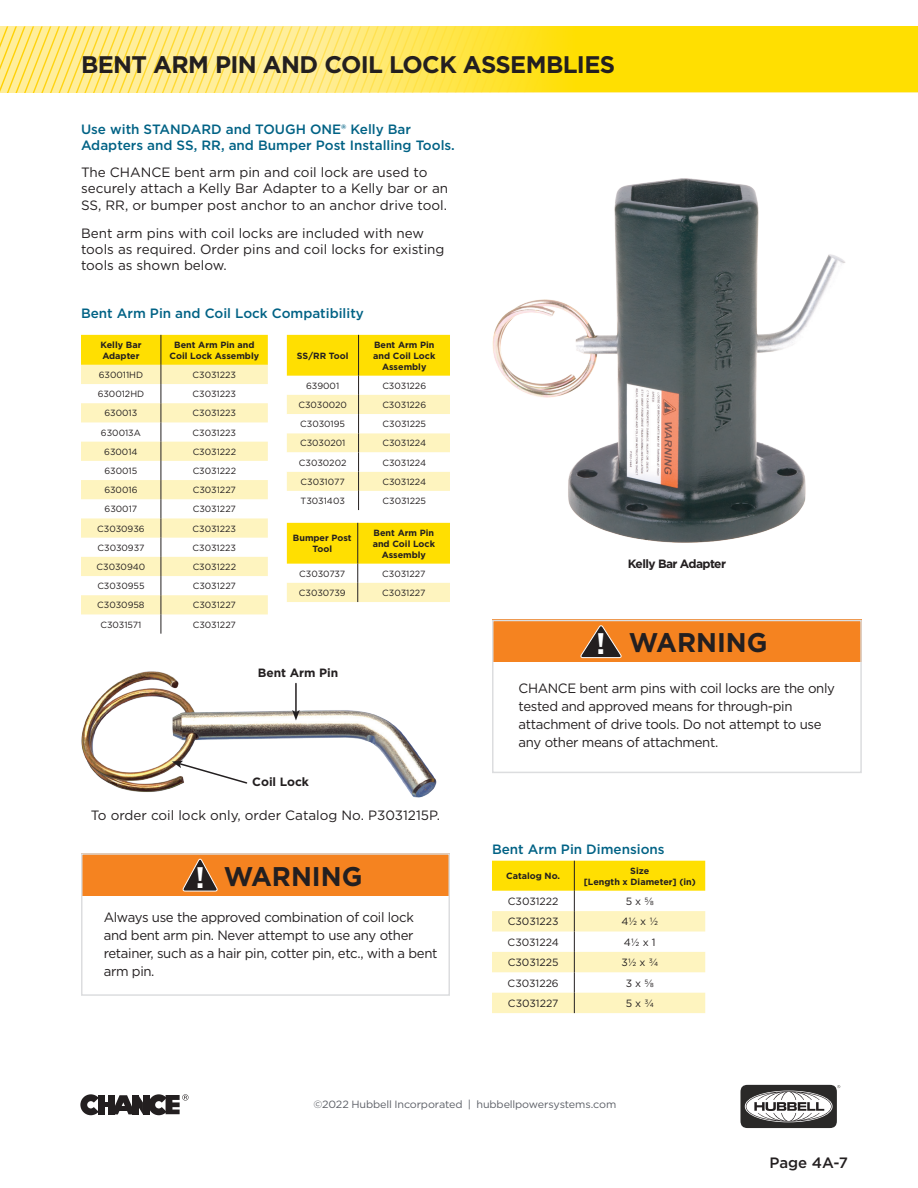
<style>
.page{position:relative;width:918px;height:1188px;background:#fff}
.page>*{position:absolute;margin:0;border:0;box-sizing:border-box;transform-origin:0 0}
.t1{font:700 29.7px "Gotham";color:#fff}
.t2{font:700 27px "Gotham";color:#231f20}
.t3{font:700 24px "Gotham";letter-spacing:-.025em;color:#231f20}
.t4{font:500 15px "Gotham";color:#231f20}
.t5{font:13.5px/16.2px "Gotham";color:#231f20}
.t6{font:13.5px/18px "Gotham";letter-spacing:-.025em;color:#231f20}
.t7{font:500 13.5px/16.2px "Gotham";color:#006285}
.t8{font:700 12px "Gotham";letter-spacing:-.01em;color:#231f20}
.t9{font:700 12px "Gotham";letter-spacing:-.05em;color:#231f20}
.t10{font:10.5px "Gotham";color:#231f20}
.t11{font:10.5px "Gotham";letter-spacing:-.015em;color:#5d6067}
.t12{font:9px "Gotham";color:#231f20}
.t13{font:700 9px/10.8px "Gotham";color:#231f20;text-align:center}
</style>
<div class="page">
<div style="left:310px;top:26px;width:608px;height:66px;background:#ffdf01"></div>
<svg style="left:0;top:26px;width:577px;height:67px;background:#ffe76c"></svg>
<div style="left:740px;top:1085px;width:97px;height:43px;background:#2a2928;border-radius:7px"></div>
<svg style="left:746px;top:1085px;width:94px;height:37px"></svg>
<svg style="left:80px;top:1094px;width:109px;height:21px"></svg>
<img style="left:492px;top:178px;width:353px;height:365px">
<img style="left:81px;top:671px;width:356px;height:127px">
<hr style="left:295px;top:684px;width:2px;height:28px;background:#231f20">
<svg style="left:292px;top:710px;width:8px;height:11px"></svg>
<svg style="left:172px;top:761px;width:76px;height:24px"></svg>
<div style="left:492px;top:620px;width:370px;height:42px;background:#f58320"></div>
<div style="left:492px;top:620px;width:370px;height:153px;border:2px solid #dcdddf"></div>
<svg style="left:580px;top:625px;width:42px;height:33px"></svg>
<div style="left:81px;top:853px;width:369px;height:42px;background:#f58320"></div>
<div style="left:81px;top:853px;width:369px;height:143px;border:2px solid #dcdddf"></div>
<svg style="left:182px;top:859px;width:36px;height:33px"></svg>
<svg style="left:81px;top:335px;width:187px;height:299px"></svg>
<svg style="left:287px;top:335px;width:163px;height:175px"></svg>
<svg style="left:287px;top:523px;width:163px;height:79px"></svg>
<svg style="left:492px;top:861px;width:213px;height:152px"></svg>
<p class="t3" style="left:81px;top:49px;width:536px">BENT ARM PIN AND COIL LOCK ASSEMBLIES</p>
<p class="t7" style="left:81px;top:121px;width:375px">Use with STANDARD and TOUGH ONE® Kelly Bar<br>Adapters and SS, RR, and Bumper Post Installing Tools.</p>
<p class="t5" style="left:81px;top:164px;width:369px">The CHANCE bent arm pin and coil lock are used to securely attach a Kelly Bar Adapter to a Kelly bar or an<br>SS, RR, or bumper post anchor to an anchor drive tool.</p>
<p class="t5" style="left:81px;top:225px;width:365px">Bent arm pins with coil locks are included with new tools as required. Order pins and coil locks for existing tools as shown below.</p>
<p class="t7" style="left:81px;top:305px;width:284px">Bent Arm Pin and Coil Lock Compatibility</p>
<p class="t13" style="left:100px;top:339px;width:42px;text-align:left">Kelly Bar<br>Adapter</p>
<p class="t13" style="left:170px;top:339px;width:91px">Bent Arm Pin and<br>Coil Lock Assembly</p>
<p class="t12" style="left:99px;top:369px;width:46px">630011HD</p>
<p class="t12" style="left:193px;top:369px;width:45px">C3031223</p>
<p class="t12" style="left:98px;top:388px;width:48px">630012HD</p>
<p class="t12" style="left:193px;top:388px;width:45px">C3031223</p>
<p class="t12" style="left:105px;top:408px;width:34px">630013</p>
<p class="t12" style="left:193px;top:408px;width:45px">C3031223</p>
<p class="t12" style="left:101px;top:427px;width:41px">630013A</p>
<p class="t12" style="left:193px;top:427px;width:45px">C3031223</p>
<p class="t12" style="left:104px;top:446px;width:35px">630014</p>
<p class="t12" style="left:193px;top:446px;width:45px">C3031222</p>
<p class="t12" style="left:105px;top:465px;width:34px">630015</p>
<p class="t12" style="left:193px;top:465px;width:45px">C3031222</p>
<p class="t12" style="left:104px;top:484px;width:35px">630016</p>
<p class="t12" style="left:193px;top:484px;width:45px">C3031227</p>
<p class="t12" style="left:105px;top:504px;width:34px">630017</p>
<p class="t12" style="left:193px;top:504px;width:45px">C3031227</p>
<p class="t12" style="left:97px;top:523px;width:49px">C3030936</p>
<p class="t12" style="left:193px;top:523px;width:45px">C3031223</p>
<p class="t12" style="left:98px;top:542px;width:48px">C3030937</p>
<p class="t12" style="left:193px;top:542px;width:45px">C3031223</p>
<p class="t12" style="left:97px;top:561px;width:50px">C3030940</p>
<p class="t12" style="left:193px;top:561px;width:45px">C3031222</p>
<p class="t12" style="left:97px;top:580px;width:49px">C3030955</p>
<p class="t12" style="left:193px;top:580px;width:45px">C3031227</p>
<p class="t12" style="left:97px;top:600px;width:49px">C3030958</p>
<p class="t12" style="left:193px;top:600px;width:45px">C3031227</p>
<p class="t12" style="left:100px;top:619px;width:43px">C3031571</p>
<p class="t12" style="left:193px;top:619px;width:45px">C3031227</p>
<p class="t13" style="left:297px;top:350px;width:53px">SS/RR Tool</p>
<p class="t13" style="left:373px;top:339px;width:64px">Bent Arm Pin and Coil Lock<br>Assembly</p>
<p class="t12" style="left:306px;top:380px;width:35px">639001</p>
<p class="t12" style="left:382px;top:380px;width:45px">C3031226</p>
<p class="t12" style="left:298px;top:399px;width:50px">C3030020</p>
<p class="t12" style="left:382px;top:399px;width:45px">C3031226</p>
<p class="t12" style="left:300px;top:418px;width:46px">C3030195</p>
<p class="t12" style="left:383px;top:418px;width:45px">C3031225</p>
<p class="t12" style="left:300px;top:438px;width:47px">C3030201</p>
<p class="t12" style="left:382px;top:438px;width:45px">C3031224</p>
<p class="t12" style="left:299px;top:457px;width:49px">C3030202</p>
<p class="t12" style="left:382px;top:457px;width:45px">C3031224</p>
<p class="t12" style="left:301px;top:476px;width:46px">C3031077</p>
<p class="t12" style="left:382px;top:476px;width:45px">C3031224</p>
<p class="t12" style="left:301px;top:495px;width:46px">T3031403</p>
<p class="t12" style="left:383px;top:495px;width:45px">C3031225</p>
<p class="t13" style="left:293px;top:533px;width:60px">Bumper Post<br>Tool</p>
<p class="t13" style="left:373px;top:527px;width:64px">Bent Arm Pin and Coil Lock<br>Assembly</p>
<p class="t12" style="left:299px;top:568px;width:48px">C3030737</p>
<p class="t12" style="left:382px;top:568px;width:45px">C3031227</p>
<p class="t12" style="left:299px;top:587px;width:48px">C3030739</p>
<p class="t12" style="left:382px;top:587px;width:45px">C3031227</p>
<p class="t8" style="left:258px;top:665px;width:82px">Bent Arm Pin</p>
<p class="t8" style="left:252px;top:774px;width:58px">Coil Lock</p>
<p class="t5" style="left:91px;top:807px;width:351px">To order coil lock only, order Catalog No. P3031215P.</p>
<p class="t1" style="left:195px;top:858px;width:11px">!</p>
<p class="t2" style="left:224px;top:858px;width:140px">WARNING</p>
<p class="t6" style="left:104px;top:908px;width:335px">Always use the approved combination of coil lock and bent arm pin. Never attempt to use any other retainer, such as a hair pin, cotter pin, etc., with a bent arm pin.</p>
<p class="t9" style="left:628px;top:555px;width:100px">Kelly Bar Adapter</p>
<p class="t1" style="left:596px;top:624px;width:11px">!</p>
<p class="t2" style="left:629px;top:625px;width:140px">WARNING</p>
<p class="t6" style="left:519px;top:679px;width:318px">CHANCE bent arm pins with coil locks are the only tested and approved means for through-pin attachment of drive tools. Do not attempt to use any other means of attachment.</p>
<p class="t7" style="left:492px;top:841px;width:174px">Bent Arm Pin Dimensions</p>
<p class="t13" style="left:506px;top:871px;width:55px">Catalog No.</p>
<p class="t13" style="left:584px;top:865px;width:114px">Size<br>[Length x Diameter] (in)</p>
<p class="t10" style="left:508px;top:895px;width:52px">C3031222</p>
<p class="t10" style="left:626px;top:895px;width:30px">5 x 5/8</p>
<p class="t10" style="left:508px;top:915px;width:52px">C3031223</p>
<p class="t10" style="left:621px;top:915px;width:38px">41/2 x 1/2</p>
<p class="t10" style="left:508px;top:935px;width:53px">C3031224</p>
<p class="t10" style="left:624px;top:935px;width:33px">41/2 x 1</p>
<p class="t10" style="left:508px;top:956px;width:52px">C3031225</p>
<p class="t10" style="left:621px;top:956px;width:38px">31/2 x 3/4</p>
<p class="t10" style="left:508px;top:976px;width:53px">C3031226</p>
<p class="t10" style="left:626px;top:976px;width:30px">3 x 5/8</p>
<p class="t10" style="left:508px;top:997px;width:52px">C3031227</p>
<p class="t10" style="left:626px;top:997px;width:30px">5 x 3/4</p>
<p class="t11" style="left:313px;top:1098px;width:304px">©2022 Hubbell Incorporated | hubbellpowersystems.com</p>
<h3 class="t4" style="left:770px;top:1152px;width:80px">Page 4A-7</h3>
</div>
